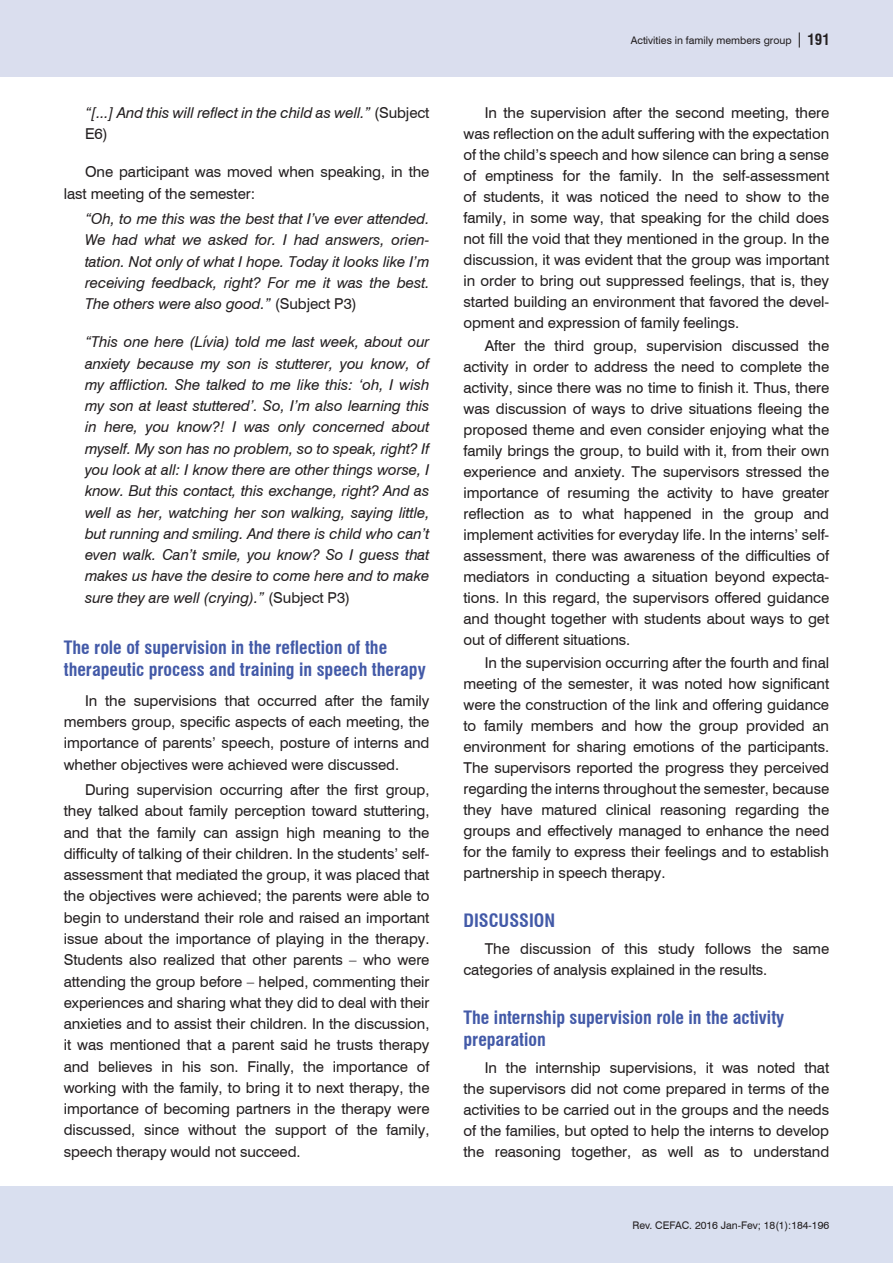
<style>
.page{position:relative;width:893px;height:1263px;background:#fff}
.page>*{position:absolute;margin:0;border:0;box-sizing:border-box;transform-origin:0 0}
.Nivel_2{font:700 condensed 18px/21.6px "Swiss 721 BT";color:#435aa8}
.Nivel_1{font:700 condensed 18px "Swiss 721 BT";color:#435aa8}
.Corpo_do_texto_INGL{font:15px/21px "Swiss 721 BT";letter-spacing:-.005em;color:#231f20;text-align:justify}
.Citação{font:italic 15px/21.3px "Swiss 721 BT";letter-spacing:-.005em;color:#231f20;text-align:justify}
.t1{font:10.5px "Swiss 721 BT";color:#231f20}
.s1{font-style:normal}
.s2{font-size:15px}
.s3{font-weight:700;font-stretch:condensed;font-size:15px}
</style>
<div class="page">
<div style="left:0;top:0;width:893px;height:77px;background:#dadeee"></div>
<div style="left:0;top:1186px;width:893px;height:77px;background:#d9dfef"></div>
<p class="Citação" style="left:85px;top:101px;width:346px">“[...] And this will reflect in the child as well.” <span class="s1">(Subject<br>E6)</span></p>
<p class="Corpo_do_texto_INGL" style="left:64px;top:161px;width:367px;text-indent:21px">One participant was moved when speaking, in the last meeting of the semester:</p>
<p class="Citação" style="left:85px;top:208px;width:346px">“Oh, to me this was the best that I’ve ever attended.<br>We had what we asked for. I had answers, orien&shy;tation. Not only of what I hope. Today it looks like I’m receiving feedback, right? For me it was the best.<br>The others were also good.” <span class="s1">(Subject P3)</span></p>
<p class="Citação" style="left:85px;top:331px;width:346px">“This one here (Lívia) told me last week, about our anxiety because my son is stutterer, you know, of my affliction. She talked to me like this: ‘oh, I wish my son at least stuttered’. So, I’m also learning this in here, you know?! I was only concerned about myself. My son has no problem, so to speak, right? If you look at all: I know there are other things worse, I know. But this contact, this exchange, right? And as well as her, watching her son walking, saying little, but running and smiling. And there is child who can’t even walk. Can’t smile, you know? So I guess that makes us have the desire to come here and to make sure they are well (crying).” <span class="s1">(Subject P3)</span></p>
<p class="Nivel_2" style="left:64px;top:637px;width:363px">The role of supervision in the reflection of the therapeutic process and training in speech therapy</p>
<p class="Corpo_do_texto_INGL" style="left:64px;top:689px;width:367px;text-indent:21px">In the supervisions that occurred after the family members group, specific aspects of each meeting, the importance of parents’ speech, posture of interns and whether objectives were achieved were discussed.</p>
<p class="Corpo_do_texto_INGL" style="left:64px;top:778px;width:367px;text-indent:21px">During supervision occurring after the first group, they talked about family perception toward stuttering, and that the family can assign high meaning to the difficulty of talking of their children. In the students’ self&shy;assessment that mediated the group, it was placed that the objectives were achieved; the parents were able to begin to understand their role and raised an important issue about the importance of playing in the therapy.<br>Students also realized that other parents – who were attending the group before – helped, commenting their experiences and sharing what they did to deal with their anxieties and to assist their children. In the discussion, it was mentioned that a parent said he trusts therapy and believes in his son. Finally, the importance of working with the family, to bring it to next therapy, the importance of becoming partners in the therapy were discussed, since without the support of the family, speech therapy would not succeed.</p>
<p class="t1" style="left:631px;top:33px;width:201px">Activities in family members group <span class="s2">|</span> <span class="s3">191</span></p>
<p class="Corpo_do_texto_INGL" style="left:463px;top:101px;width:367px;text-indent:21px">In the supervision after the second meeting, there was reflection on the adult suffering with the expectation of the child’s speech and how silence can bring a sense of emptiness for the family. In the self-assessment of students, it was noticed the need to show to the family, in some way, that speaking for the child does not fill the void that they mentioned in the group. In the discussion, it was evident that the group was important in order to bring out suppressed feelings, that is, they started building an environment that favored the devel&shy;opment and expression of family feelings.</p>
<p class="Corpo_do_texto_INGL" style="left:463px;top:334px;width:367px;text-indent:21px">After the third group, supervision discussed the activity in order to address the need to complete the activity, since there was no time to finish it. Thus, there was discussion of ways to drive situations fleeing the proposed theme and even consider enjoying what the family brings the group, to build with it, from their own experience and anxiety. The supervisors stressed the importance of resuming the activity to have greater reflection as to what happened in the group and implement activities for everyday life. In the interns’ self&shy;assessment, there was awareness of the difficulties of mediators in conducting a situation beyond expecta&shy;tions. In this regard, the supervisors offered guidance and thought together with students about ways to get out of different situations.</p>
<p class="Corpo_do_texto_INGL" style="left:463px;top:651px;width:367px;text-indent:21px">In the supervision occurring after the fourth and final meeting of the semester, it was noted how significant were the construction of the link and offering guidance to family members and how the group provided an environment for sharing emotions of the participants.<br>The supervisors reported the progress they perceived regarding the interns throughout the semester, because they have matured clinical reasoning regarding the groups and effectively managed to enhance the need for the family to express their feelings and to establish partnership in speech therapy.</p>
<p class="Nivel_1" style="left:463px;top:909px;width:93px">DISCUSSION</p>
<p class="Corpo_do_texto_INGL" style="left:463px;top:937px;width:367px;text-indent:21px">The discussion of this study follows the same categories of analysis explained in the results.</p>
<p class="Nivel_2" style="left:463px;top:1006px;width:322px">The internship supervision role in the activity preparation</p>
<p class="Corpo_do_texto_INGL" style="left:463px;top:1056px;width:367px;text-indent:21px">In the internship supervisions, it was noted that the supervisors did not come prepared in terms of the activities to be carried out in the groups and the needs of the families, but opted to help the interns to develop the reasoning together, as well as to understand</p>
<p class="t1" style="left:632px;top:1218px;width:198px">Rev. CEFAC. 2016 Jan-Fev; 18(1):184-196</p>
</div>
